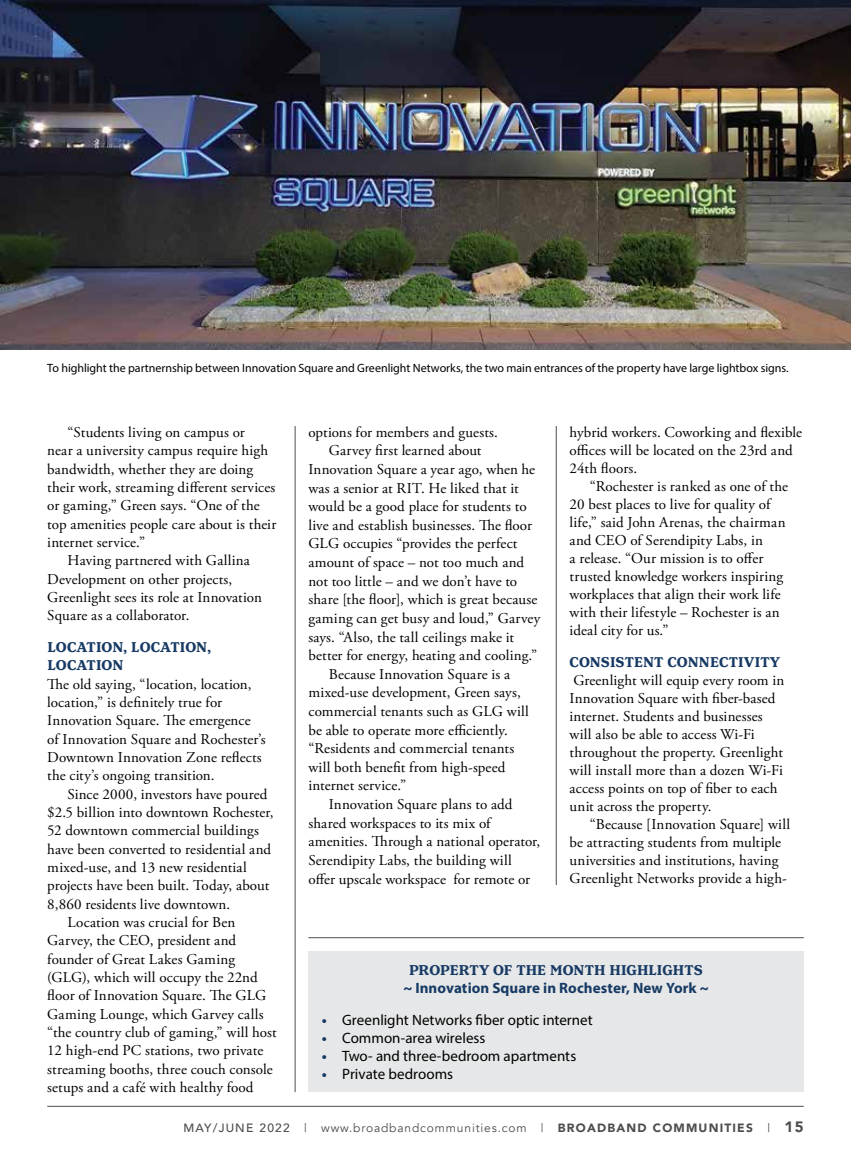
<style>
.page{position:relative;width:851px;height:1161px;background:#fff}
.page>*{position:absolute;margin:0;border:0;box-sizing:border-box;transform-origin:0 0}
.t1{font:15px/18px "Adobe Garamond Pro";letter-spacing:.01em;color:#000}
.t2{font:15px "Myriad Pro";color:#000}
.t3{font:700 15px/18.3px "Henriette";letter-spacing:.005em;color:#173a64}
.t4{font:700 15px "Myriad Pro";letter-spacing:.005em;color:#173a64}
.t5{font:12px "Myriad Pro";letter-spacing:-.005em;color:#000}
.t6{font:12px "Avenir";letter-spacing:.07em;color:#4d4d4f}
.s1{font-weight:700;color:#173a64}
.s2{font-weight:500}
.s3{font-weight:900}
.s4{font-weight:900;font-size:15px}
</style>
<div class="page">
<hr style="left:47px;top:1106px;width:756px;height:1px;background:#4d4d4f">
<hr style="left:295px;top:426px;width:1px;height:666px;background:#4d4d4f">
<hr style="left:556px;top:426px;width:1px;height:459px;background:#4d4d4f">
<div style="left:308px;top:951px;width:495px;height:141px;background:#e6e7e8"></div>
<hr style="left:308px;top:937px;width:495px;height:1px;background:#4d4d4f">
<img style="left:0;top:0;width:850px;height:349px">
<p class="t5" style="left:47px;top:361px;width:742px">To highlight the partnernship between Innovation Square and Greenlight Networks, the two main entrances of the property have large lightbox signs.</p>
<p class="t1" style="left:68px;top:424px;width:179px">“Students living on campus or</p>
<p class="t1" style="left:47px;top:442px;width:222px">near a university campus require high</p>
<p class="t1" style="left:47px;top:460px;width:207px">bandwidth, whether they are doing</p>
<p class="t1" style="left:47px;top:479px;width:230px">their work, streaming different services</p>
<p class="t1" style="left:47px;top:497px;width:214px">or gaming,” Green says. “One of the</p>
<p class="t1" style="left:47px;top:515px;width:230px">top amenities people care about is their</p>
<p class="t1" style="left:47px;top:534px;width:99px">internet service.”</p>
<p class="t1" style="left:68px;top:552px;width:184px">Having partnered with Gallina</p>
<p class="t1" style="left:47px;top:570px;width:186px">Development on other projects,</p>
<p class="t1" style="left:47px;top:589px;width:216px">Greenlight sees its role at Innovation</p>
<p class="t1" style="left:47px;top:607px;width:144px">Square as a collaborator.</p>
<p class="t3" style="left:47px;top:638px;width:165px">LOCATION, LOCATION,<br>LOCATION</p>
<p class="t1" style="left:47px;top:675px;width:220px">The old saying, “location, location, location,” is definitely true for Innovation Square. The emergence of Innovation Square and Rochester’s Downtown Innovation Zone reflects the city’s ongoing transition.</p>
<p class="t1" style="left:68px;top:785px;width:201px">Since 2000, investors have poured</p>
<p class="t1" style="left:47px;top:804px;width:228px">$2.5 billion into downtown Rochester,</p>
<p class="t1" style="left:47px;top:822px;width:213px">52 downtown commercial buildings</p>
<p class="t1" style="left:47px;top:840px;width:225px">have been converted to residential and</p>
<p class="t1" style="left:47px;top:859px;width:201px">mixed-use, and 13 new residential</p>
<p class="t1" style="left:47px;top:877px;width:223px">projects have been built. Today, about</p>
<p class="t1" style="left:47px;top:895px;width:184px">8,860 residents live downtown.</p>
<p class="t1" style="left:68px;top:914px;width:169px">Location was crucial for Ben</p>
<p class="t1" style="left:47px;top:932px;width:190px">Garvey, the CEO, president and</p>
<p class="t1" style="left:47px;top:950px;width:189px">founder of Great Lakes Gaming</p>
<p class="t1" style="left:47px;top:969px;width:212px">(GLG), which will occupy the 22nd</p>
<p class="t1" style="left:47px;top:987px;width:220px">floor of Innovation Square. The GLG</p>
<p class="t1" style="left:47px;top:1005px;width:218px">Gaming Lounge, which Garvey calls</p>
<p class="t1" style="left:47px;top:1024px;width:231px">“the country club of gaming,” will host</p>
<p class="t1" style="left:47px;top:1042px;width:217px">12 high-end PC stations, two private</p>
<p class="t1" style="left:47px;top:1060px;width:227px">streaming booths, three couch console</p>
<p class="t1" style="left:47px;top:1079px;width:208px">setups and a café with healthy food</p>
<p class="t1" style="left:308px;top:424px;width:191px">options for members and guests.</p>
<p class="t1" style="left:328px;top:442px;width:154px">Garvey first learned about</p>
<p class="t1" style="left:308px;top:461px;width:228px">Innovation Square a year ago, when he</p>
<p class="t1" style="left:308px;top:479px;width:212px">was a senior at RIT. He liked that it</p>
<p class="t1" style="left:308px;top:498px;width:220px">would be a good place for students to</p>
<p class="t1" style="left:308px;top:517px;width:225px">live and establish businesses. The floor</p>
<p class="t1" style="left:308px;top:535px;width:210px">GLG occupies “provides the perfect</p>
<p class="t1" style="left:308px;top:554px;width:217px">amount of space – not too much and</p>
<p class="t1" style="left:308px;top:572px;width:210px">not too little – and we don’t have to</p>
<p class="t1" style="left:308px;top:591px;width:230px">share [the floor], which is great because</p>
<p class="t1" style="left:308px;top:610px;width:233px">gaming can get busy and loud,” Garvey</p>
<p class="t1" style="left:308px;top:628px;width:207px">says. “Also, the tall ceilings make it</p>
<p class="t1" style="left:308px;top:647px;width:230px">better for energy, heating and cooling.”</p>
<p class="t1" style="left:328px;top:666px;width:183px">Because Innovation Square is a</p>
<p class="t1" style="left:308px;top:684px;width:214px">mixed-use development, Green says,</p>
<p class="t1" style="left:308px;top:703px;width:222px">commercial tenants such as GLG will</p>
<p class="t1" style="left:308px;top:721px;width:201px">be able to operate more efficiently.</p>
<p class="t1" style="left:308px;top:740px;width:207px">“Residents and commercial tenants</p>
<p class="t1" style="left:308px;top:759px;width:198px">will both benefit from high-speed</p>
<p class="t1" style="left:308px;top:777px;width:99px">internet service.”</p>
<p class="t1" style="left:328px;top:796px;width:185px">Innovation Square plans to add</p>
<p class="t1" style="left:308px;top:814px;width:184px">shared workspaces to its mix of</p>
<p class="t1" style="left:308px;top:833px;width:233px">amenities. Through a national operator,</p>
<p class="t1" style="left:308px;top:852px;width:205px">Serendipity Labs, the building will</p>
<p class="t1" style="left:308px;top:870px;width:223px">offer upscale workspace for remote or</p>
<p class="t1" style="left:569px;top:423px;width:234px">hybrid workers. Coworking and flexible offices will be located on the 23rd and<br>24th floors.</p>
<p class="t1" style="left:569px;top:478px;width:220px;text-indent:20px">“Rochester is ranked as one of the 20 best places to live for quality of life,” said John Arenas, the chairman and CEO of Serendipity Labs, in<br>a release. “Our mission is to offer trusted knowledge workers inspiring workplaces that align their work life with their lifestyle – Rochester is an ideal city for us.”</p>
<p class="t3" style="left:569px;top:653px;width:212px">CONSISTENT CONNECTIVITY</p>
<p class="t1" style="left:569px;top:671px;width:216px">Greenlight will equip every room in Innovation Square with fiber-based internet. Students and businesses will also be able to access Wi-Fi throughout the property. Greenlight will install more than a dozen Wi-Fi access points on top of fiber to each unit across the property.</p>
<p class="t1" style="left:569px;top:816px;width:222px;text-indent:20px">“Because [Innovation Square] will be attracting students from multiple universities and institutions, having Greenlight Networks provide a high-</p>
<p class="t3" style="left:409px;top:961px;width:295px">PROPERTY OF THE MONTH HIGHLIGHTS</p>
<p class="t4" style="left:403px;top:978px;width:307px">~ Innovation Square in Rochester, New York ~</p>
<p class="t2" style="left:322px;top:1010px;width:272px"><span class="s1">•</span> Greenlight Networks fiber optic internet</p>
<p class="t2" style="left:322px;top:1028px;width:165px"><span class="s1">•</span> Common-area wireless</p>
<p class="t2" style="left:322px;top:1046px;width:256px"><span class="s1">•</span> Two- and three-bedroom apartments</p>
<p class="t2" style="left:322px;top:1064px;width:133px"><span class="s1">•</span> Private bedrooms</p>
<p class="t6" style="left:183px;top:1121px;width:621px"><span class="s2">MAY/JUNE 2022</span> | www.broadbandcommunities.com | <span class="s3">BROADBAND COMMUNITIES</span> | <span class="s4">15</span></p>
</div>
